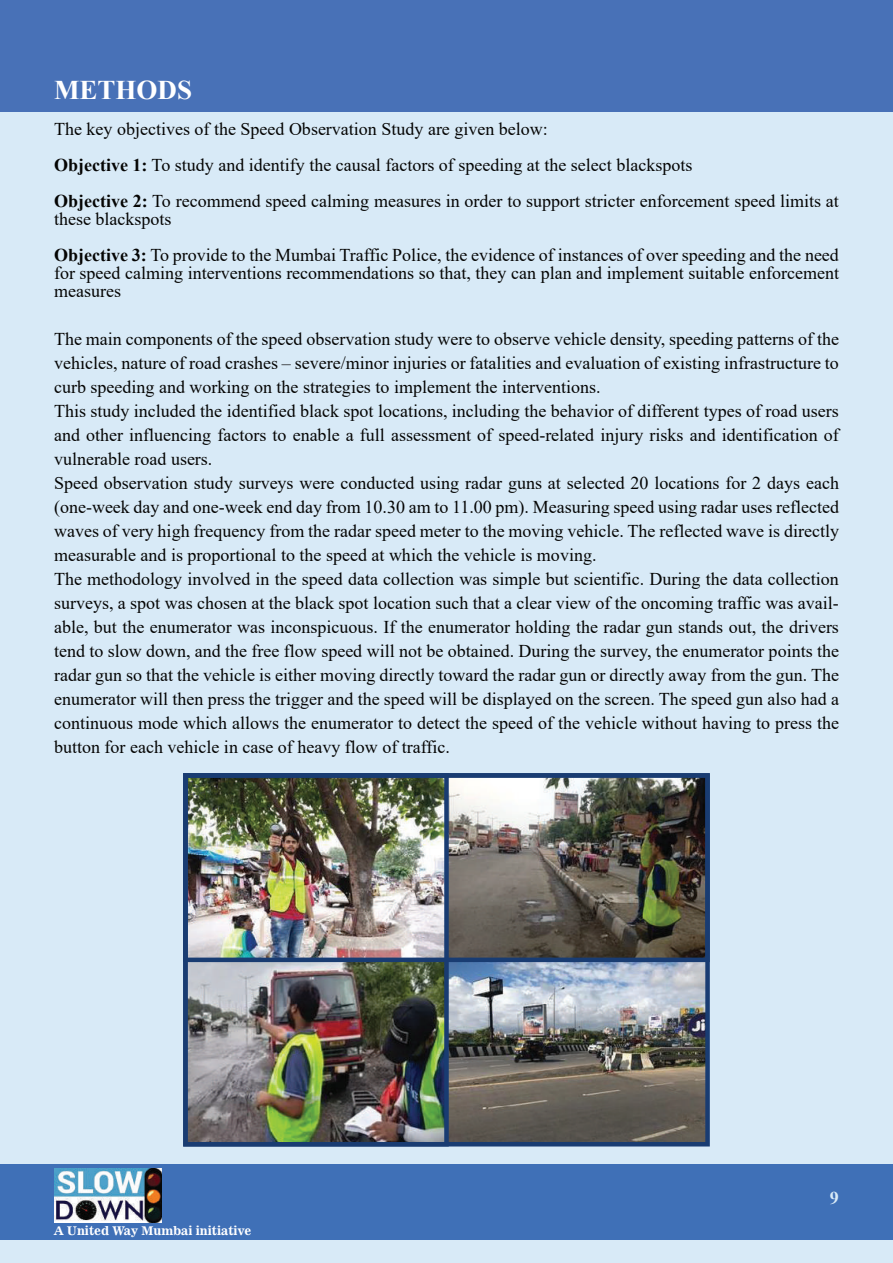
<style>
.page{position:relative;width:893px;height:1263px;background:#d8eaf7}
.page>*{position:absolute;margin:0;border:0;box-sizing:border-box;transform-origin:0 0}
.t1{font:700 27px "Times New Roman";color:#fff}
.t2{font:18px/24px "Times New Roman";color:#050504}
.t3{font:700 18px "Times New Roman";color:#d8eaf7}
.t4{font:12px "News 701 BT Bold A";color:#fff}
.s1{font-weight:700}
</style>
<div class="page">
<div style="left:0;top:0;width:893px;height:111px;background:#4871b7"></div>
<div style="left:0;top:1164px;width:893px;height:76px;background:#3f70b7"></div>
<img style="left:188px;top:778px;width:517px;height:363px">
<div style="left:183px;top:773px;width:527px;height:189px;border:4px solid #193c72"></div>
<div style="left:183px;top:773px;width:266px;height:373px;border:4px solid #193c72"></div>
<img style="left:54px;top:1168px;width:107px;height:54px">
<hr style="left:477px;top:241px;width:2px;height:1022px;background:#3f70b7">
<h1 class="t1" style="left:54px;top:70px;width:140px">METHODS</h1>
<p class="t2" style="left:54px;top:111px;width:786px;line-height:36px">The key objectives of the Speed Observation Study are given below:<br><span class="s1">Objective 1:</span> To study and identify the causal factors of speeding at the select blackspots<br><span class="s1">Objective 2:</span> To recommend speed calming measures in order to support stricter enforcement speed limits at</p>
<p class="t2" style="left:54px;top:201px;width:786px;line-height:36px">these blackspots<br><span class="s1">Objective 3:</span> To provide to the Mumbai Traffic Police, the evidence of instances of over speeding and the need</p>
<p class="t2" style="left:54px;top:264px;width:786px;line-height:18px">for speed calming interventions recommendations so that, they can plan and implement suitable enforcement measures</p>
<p class="t2" style="left:54px;top:327px;width:786px">The main components of the speed observation study were to observe vehicle density, speeding patterns of the vehicles, nature of road crashes – severe/minor injuries or fatalities and evaluation of existing infrastructure to curb speeding and working on the strategies to implement the interventions.<br>This study included the identified black spot locations, including the behavior of different types of road users and other influencing factors to enable a full assessment of speed-related injury risks and identification of vulnerable road users.<br>Speed observation study surveys were conducted using radar guns at selected 20 locations for 2 days each (one-week day and one-week end day from 10.30 am to 11.00 pm). Measuring speed using radar uses reflected waves of very high frequency from the radar speed meter to the moving vehicle. The reflected wave is directly measurable and is proportional to the speed at which the vehicle is moving.<br>The methodology involved in the speed data collection was simple but scientific. During the data collection surveys, a spot was chosen at the black spot location such that a clear view of the oncoming traffic was avail&shy;able, but the enumerator was inconspicuous. If the enumerator holding the radar gun stands out, the drivers tend to slow down, and the free flow speed will not be obtained. During the survey, the enumerator points the radar gun so that the vehicle is either moving directly toward the radar gun or directly away from the gun. The enumerator will then press the trigger and the speed will be displayed on the screen. The speed gun also had a continuous mode which allows the enumerator to detect the speed of the vehicle without having to press the button for each vehicle in case of heavy flow of traffic.</p>
<p class="t4" style="left:54px;top:1223px;width:199px">A United Way Mumbai initiative</p>
<p class="t3" style="left:830px;top:1185px;width:10px">9</p>
</div>
